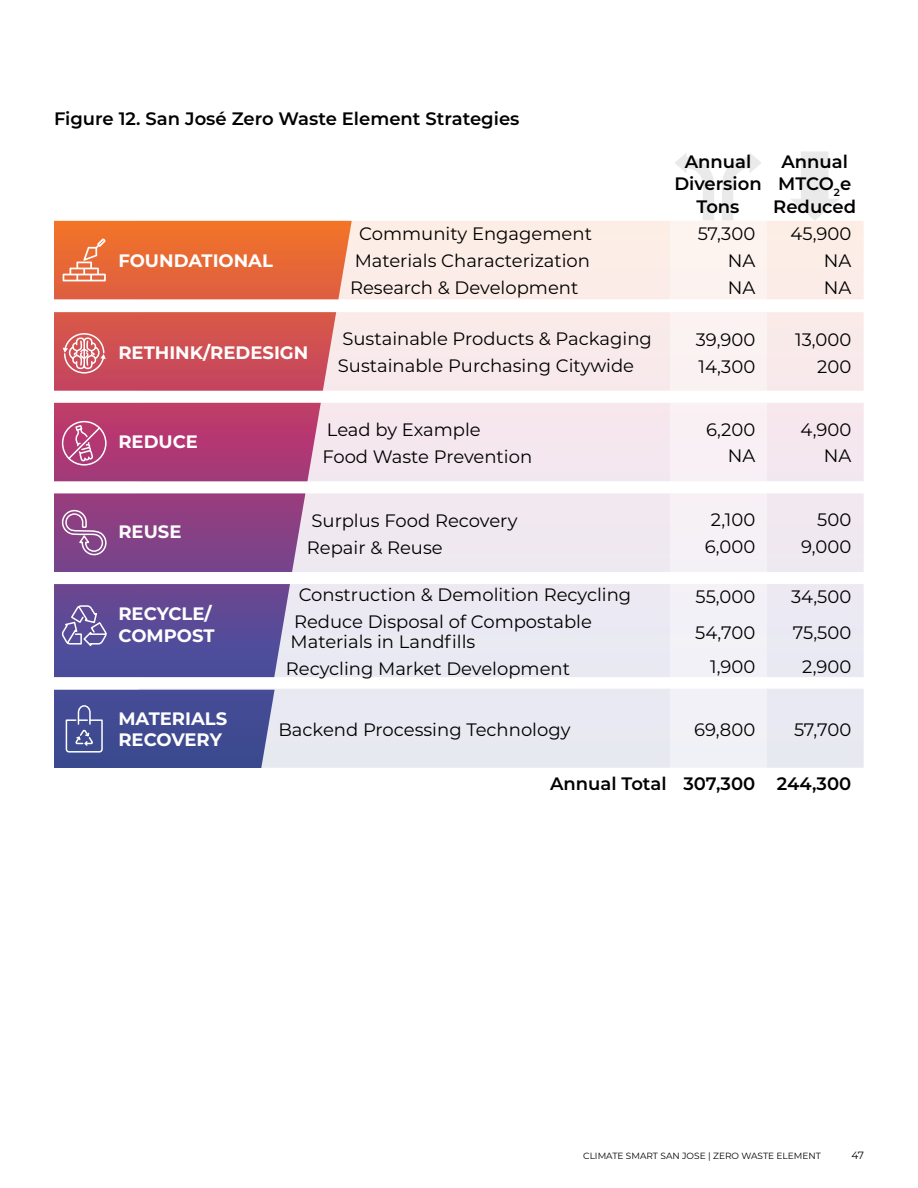
<style>
.page{position:relative;width:918px;height:1188px;background:#fff}
.page>*{position:absolute;margin:0;border:0;box-sizing:border-box;transform-origin:0 0}
.t1{font:18px/27px "Montserrat";color:#000}
.t2{font:600 18px/22.5px "Montserrat";color:#000;text-align:center}
.t3{font:700 18px/21.6px "Montserrat";color:#fff}
.t4{font:10.5px "Montserrat";color:#000}
.t5{font:9px "Montserrat";color:#000}
</style>
<div class="page">
<svg style="left:352px;top:221px;width:512px;height:547px;background:#edebf1"></svg>
<svg style="left:675px;top:153px;width:39px;height:68px"></svg>
<svg style="left:722px;top:153px;width:39px;height:68px"></svg>
<svg style="left:791px;top:151px;width:48px;height:70px"></svg>
<svg style="left:352px;top:247px;width:512px;height:363px;background:#f6ecef"></svg>
<svg style="left:54px;top:221px;width:298px;height:547px;background:#b37892"></svg>
<div style="left:62px;top:421px;width:45px;height:45px;border:2px solid #fff;border-radius:50%"></div>
<svg style="left:67px;top:424px;width:35px;height:37px"></svg>
<svg style="left:60px;top:605px;width:48px;height:44px;background:#766aa9"></svg>
<svg style="left:65px;top:704px;width:39px;height:49px;background:#6169a4"></svg>
<svg style="left:61px;top:509px;width:46px;height:47px;background:#9c629a"></svg>
<svg style="left:63px;top:332px;width:43px;height:42px"></svg>
<div style="left:670px;top:221px;width:96px;height:547px;background:linear-gradient(to right,#f7f3f5,#f7f3f5)"></div>
<svg style="left:63px;top:238px;width:43px;height:43px;background:#ed885c"></svg>
<p class="t2" style="left:54px;top:107px;width:467px">Figure 12. San José Zero Waste Element Strategies</p>
<p class="t3" style="left:118px;top:249px;width:156px">FOUNDATIONAL</p>
<p class="t3" style="left:118px;top:340px;width:191px">RETHINK/REDESIGN</p>
<p class="t1" style="left:350px;top:219px;width:243px;text-align:justify;text-indent:9px">Community Engagement Materials Characterization Research &amp; Development</p>
<p class="t1" style="left:338px;top:324px;width:316px">Sustainable Products &amp; Packaging<br>Sustainable Purchasing Citywide</p>
<p class="t3" style="left:118px;top:430px;width:81px">REDUCE</p>
<p class="t1" style="left:322px;top:415px;width:211px">Lead by Example<br>Food Waste Prevention</p>
<p class="t3" style="left:118px;top:520px;width:65px">REUSE</p>
<p class="t3" style="left:118px;top:602px;width:98px">RECYCLE/<br>COMPOST</p>
<p class="t1" style="left:307px;top:506px;width:212px">Surplus Food Recovery<br>Repair &amp; Reuse</p>
<p class="t1" style="left:294px;top:581px;width:339px">Construction &amp; Demolition Recycling<br>Reduce Disposal of Compostable</p>
<p class="t1" style="left:286px;top:627px;width:286px">Materials in Landfills<br>Recycling Market Development</p>
<p class="t2" style="left:674px;top:149px;width:89px">Annual<br>Diversion<br>Tons</p>
<p class="t2" style="left:773px;top:149px;width:84px">Annual<br>MTCO<sub>2</sub>e<br>Reduced</p>
<p class="t1" style="left:728px;top:219px;width:29px;text-align:justify;text-indent:-30px">57,300<br>NA NA</p>
<p class="t1" style="left:696px;top:326px;width:61px">39,900<br>14,300</p>
<p class="t1" style="left:706px;top:416px;width:51px;line-height:25.5px;text-align:right">6,200<br>NA</p>
<p class="t1" style="left:705px;top:506px;width:52px;text-align:center">2,100<br>6,000</p>
<p class="t1" style="left:695px;top:578px;width:62px;line-height:35.2px;text-align:right">55,000<br>54,700<br>1,900</p>
<p class="t1" style="left:824px;top:219px;width:29px;text-align:justify;text-indent:-33px">45,900<br>NA NA</p>
<p class="t1" style="left:795px;top:326px;width:58px;text-align:right">13,000<br>200</p>
<p class="t1" style="left:800px;top:416px;width:52px;line-height:25.5px;text-align:right">4,900<br>NA</p>
<p class="t1" style="left:801px;top:506px;width:52px;text-align:right">500<br>9,000</p>
<p class="t1" style="left:791px;top:578px;width:62px;line-height:35.2px;text-align:right">34,500<br>75,500<br>2,900</p>
<p class="t3" style="left:118px;top:707px;width:110px">MATERIALS<br>RECOVERY</p>
<p class="t1" style="left:278px;top:716px;width:294px">Backend Processing Technology</p>
<p class="t1" style="left:694px;top:716px;width:63px">69,800</p>
<p class="t1" style="left:794px;top:716px;width:59px">57,700</p>
<p class="t2" style="left:550px;top:772px;width:303px">Annual Total 307,300 244,300</p>
<p class="t5" style="left:583px;top:1150px;width:239px">CLIMATE SMART SAN JOSE | ZERO WASTE ELEMENT</p>
<p class="t4" style="left:851px;top:1148px;width:14px">47</p>
</div>
